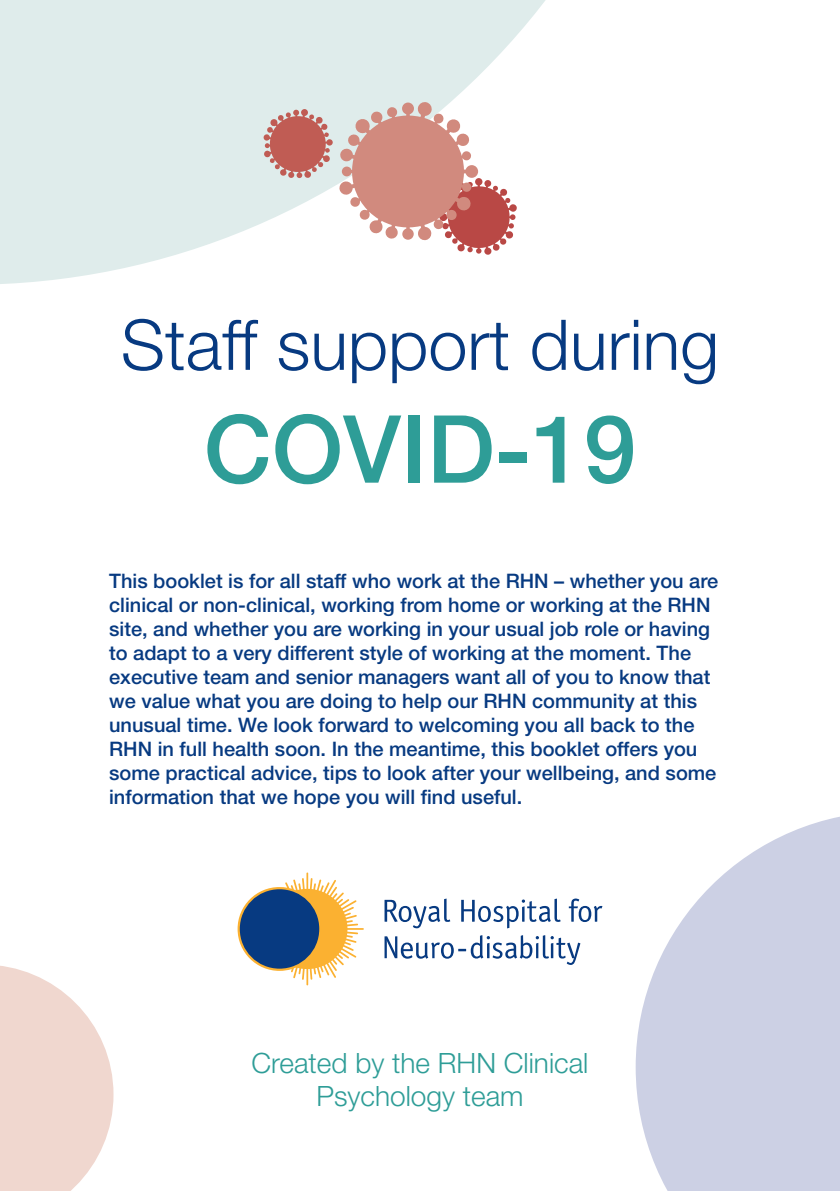
<style>
.page{position:relative;width:840px;height:1191px;background:#fff}
.page>*{position:absolute;margin:0;border:0;box-sizing:border-box;transform-origin:0 0}
.t1{font:500 94px "Helvetica Neue LT Std";color:#2e9d97}
.t2{font:300 70px "Helvetica Neue LT Std";color:#073a81}
.t3{font:300 28px/33.6px "Helvetica Neue LT Std";color:#2e9d97;text-align:center}
.t4{font:500 20px/24px "Helvetica Neue LT Std";color:#073a81}
</style>
<div class="page">
<svg style="left:0;top:0;width:546px;height:284px;fill:#dfeceb"></svg>
<svg style="left:635px;top:817px;width:204px;height:374px;fill:#ccd0e4"></svg>
<svg style="left:338px;top:101px;width:179px;height:154px"></svg>
<svg style="left:263px;top:109px;width:69px;height:69px;background:#ca8e88"></svg>
<svg style="left:384px;top:898px;width:66px;height:30px"></svg>
<svg style="left:568px;top:898px;width:34px;height:24px"></svg>
<svg style="left:461px;top:898px;width:99px;height:30px"></svg>
<svg style="left:384px;top:935px;width:196px;height:30px"></svg>
<svg style="left:237px;top:872px;width:126px;height:113px"></svg>
<div style="left:240px;top:889px;width:79px;height:79px;background:#073a81;border-radius:50%"></div>
<svg style="left:0;top:966px;width:113px;height:225px"></svg>
<p class="t2" style="left:121px;top:302px;width:599px">Staff support during</p>
<p class="t1" style="left:204px;top:393px;width:433px">COVID-19</p>
<p class="t4" style="left:109px;top:568px;width:610px">This booklet is for all staff who work at the RHN – whether you are clinical or non-clinical, working from home or working at the RHN site, and whether you are working in your usual job role or having to adapt to a very different style of working at the moment. The executive team and senior managers want all of you to know that we value what you are doing to help our RHN community at this unusual time. We look forward to welcoming you all back to the RHN in full health soon. In the meantime, this booklet offers you some practical advice, tips to look after your wellbeing, and some information that we hope you will find useful.</p>
<p class="t3" style="left:251px;top:1045px;width:338px">Created by the RHN Clinical<br>Psychology team</p>
</div>
